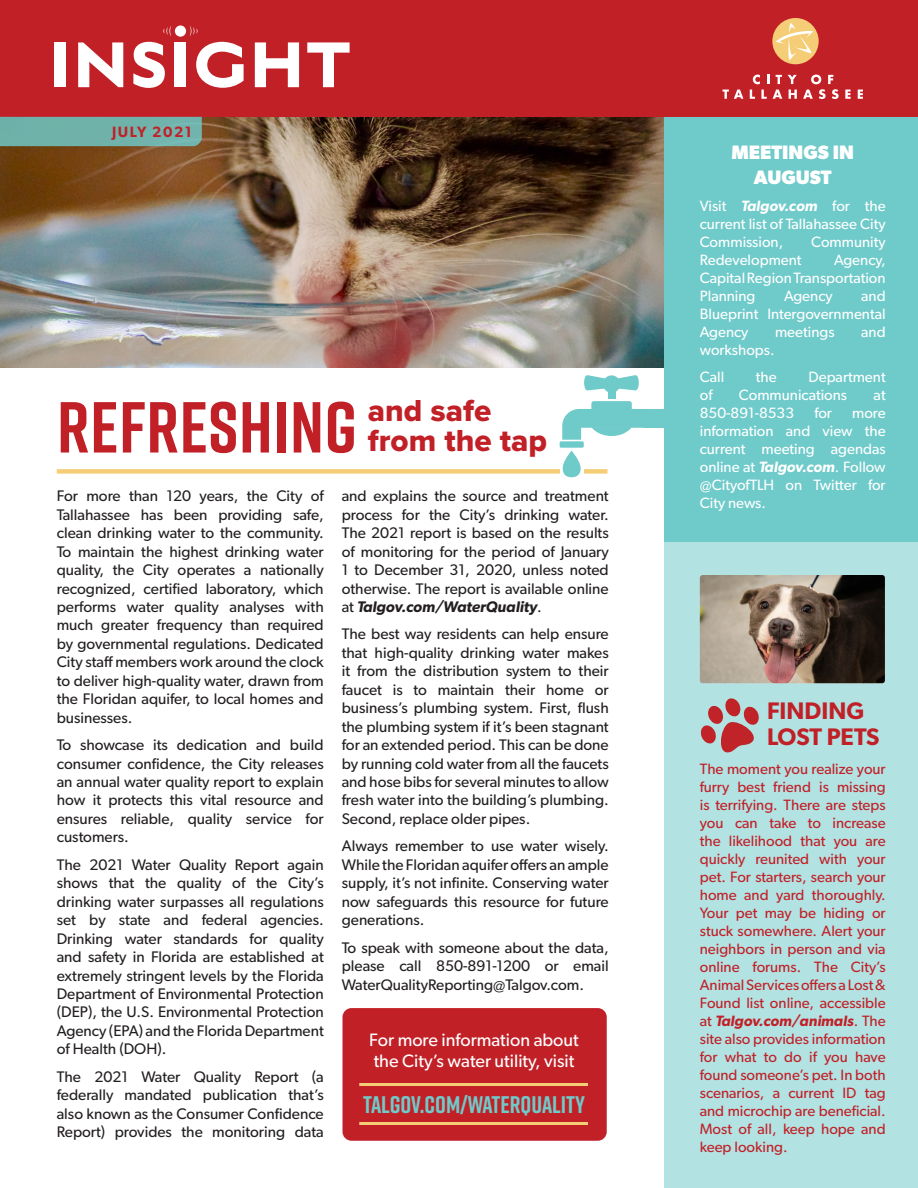
<style>
.page{position:relative;width:918px;height:1188px;background:#fff}
.page>*{position:absolute;margin:0;border:0;box-sizing:border-box;transform-origin:0 0}
.t1{font:700 72px "Rift";letter-spacing:.01em;color:#c12027}
.t2{font:31.5px "Proxima Nova Extrabld";color:#c12027}
.t3{font:700 24px "Rift";color:#6fcaca}
.t4{font:600 24px/25.5px "Gibson";color:#c12027}
.t5{font:700 19.5px "Gibson";color:#fff}
.t6{font:18px/21.6px "Gibson";color:#fff}
.t7{font:15.3px/18.5px "Gibson";color:#231f20;text-align:justify}
.t8{font:15px/18px "Gibson";color:#c12027;text-align:justify}
.t9{font:15px/18px "Gibson";color:#fff;text-align:justify}
.t10{font:600 15px "Gibson";letter-spacing:.1em;color:#c12027}
.s1{font-weight:600;font-style:italic}
</style>
<div class="page">
<img style="left:0;top:117px;width:664px;height:251px">
<div style="left:664px;top:277px;width:254px;height:911px;background:#b2e2e2"></div>
<div style="left:664px;top:0;width:254px;height:542px;background:#6fcaca"></div>
<div style="left:0;top:0;width:918px;height:117px;background:#c12027"></div>
<div style="left:54px;top:42px;width:11px;height:45px;background:#fff"></div>
<svg style="left:78px;top:42px;width:45px;height:45px"></svg>
<div style="left:175px;top:42px;width:11px;height:45px;background:#fff"></div>
<svg style="left:255px;top:42px;width:44px;height:45px"></svg>
<svg style="left:307px;top:42px;width:43px;height:45px"></svg>
<div style="left:175px;top:26px;width:11px;height:11px;background:#fff;border-radius:50%"></div>
<svg style="left:190px;top:26px;width:54px;height:62px"></svg>
<svg style="left:133px;top:26px;width:38px;height:62px"></svg>
<div style="left:772px;top:18px;width:47px;height:46px;background:#f6cd77;border-radius:50%"></div>
<svg style="left:776px;top:23px;width:37px;height:37px"></svg>
<svg style="left:753px;top:75px;width:7px;height:9px"></svg>
<svg style="left:767px;top:75px;width:2px;height:9px"></svg>
<svg style="left:776px;top:75px;width:6px;height:9px"></svg>
<svg style="left:788px;top:75px;width:9px;height:9px"></svg>
<svg style="left:723px;top:90px;width:20px;height:9px"></svg>
<svg style="left:750px;top:90px;width:5px;height:9px"></svg>
<svg style="left:761px;top:90px;width:6px;height:9px"></svg>
<svg style="left:773px;top:90px;width:9px;height:9px"></svg>
<svg style="left:789px;top:90px;width:8px;height:9px"></svg>
<svg style="left:803px;top:75px;width:36px;height:24px"></svg>
<svg style="left:845px;top:90px;width:6px;height:9px"></svg>
<svg style="left:858px;top:90px;width:5px;height:9px"></svg>
<div style="left:0;top:117px;width:202px;height:29px;background:#6fb2aa"></div>
<img style="left:700px;top:575px;width:185px;height:108px">
<svg style="left:700px;top:698px;width:59px;height:55px"></svg>
<div style="left:343px;top:1008px;width:264px;height:133px;background:#c12027;border-radius:9px"></div>
<div style="left:57px;top:469px;width:551px;height:5px;background:#f6cd77"></div>
<div style="left:560px;top:466px;width:24px;height:10px;background:#fff"></div>
<svg style="left:562px;top:401px;width:82px;height:39px"></svg>
<div style="left:560px;top:441px;width:24px;height:7px;background:#6fcaca"></div>
<div style="left:608px;top:383px;width:7px;height:16px;background:#6fcaca"></div>
<div style="left:603px;top:375px;width:17px;height:18px;background:#6fcaca;border-radius:50%"></div>
<svg style="left:562px;top:451px;width:19px;height:26px"></svg>
<svg style="left:584px;top:375px;width:24px;height:16px"></svg>
<svg style="left:615px;top:375px;width:24px;height:16px"></svg>
<div style="left:644px;top:409px;width:20px;height:19px;background:#6fcaca"></div>
<hr style="left:359px;top:1122px;width:229px;height:3px;background:#f6cd77">
<hr style="left:359px;top:1083px;width:229px;height:3px;background:#f6cd77">
<p class="t10" style="left:112px;top:123px;width:81px">JULY 2021</p>
<p class="t1" style="left:57px;top:376px;width:301px">REFRESHING</p>
<p class="t2" style="left:368px;top:387px;width:125px">and safe</p>
<p class="t2" style="left:368px;top:417px;width:181px">from the tap</p>
<p class="t7" style="left:57px;top:487px;width:269px">For more than 120 years, the City of Tallahassee has been providing safe, clean drinking water to the community.<br>To maintain the highest drinking water quality, the City operates a nationally recognized, certified laboratory, which performs water quality analyses with much greater frequency than required by governmental regulations. Dedicated City staff members work around the clock to deliver high-quality water, drawn from the Floridan aquifer, to local homes and businesses.</p>
<p class="t7" style="left:57px;top:735px;width:269px">To showcase its dedication and build consumer confidence, the City releases an annual water quality report to explain how it protects this vital resource and ensures reliable, quality service for customers.</p>
<p class="t7" style="left:57px;top:855px;width:269px">The 2021 Water Quality Report again shows that the quality of the City’s drinking water surpasses all regulations set by state and federal agencies.<br>Drinking water standards for quality and safety in Florida are established at extremely stringent levels by the Florida Department of Environmental Protection (DEP), the U.S. Environmental Protection Agency (EPA) and the Florida Department of Health (DOH).</p>
<p class="t7" style="left:57px;top:1067px;width:269px">The 2021 Water Quality Report (a federally mandated publication that’s also known as the Consumer Confidence Report) provides the monitoring data</p>
<p class="t7" style="left:342px;top:487px;width:269px">and explains the source and treatment process for the City’s drinking water.<br>The 2021 report is based on the results of monitoring for the period of January 1 to December 31, 2020, unless noted otherwise. The report is available online at <span class="s1">Talgov.com/WaterQuality</span>.</p>
<p class="t7" style="left:342px;top:625px;width:269px">The best way residents can help ensure that high-quality drinking water makes it from the distribution system to their faucet is to maintain their home or business’s plumbing system. First, flush the plumbing system if it’s been stagnant for an extended period. This can be done by running cold water from all the faucets and hose bibs for several minutes to allow fresh water into the building’s plumbing.<br>Second, replace older pipes.</p>
<p class="t7" style="left:342px;top:837px;width:269px">Always remember to use water wisely.<br>While the Floridan aquifer offers an ample supply, it’s not infinite. Conserving water now safeguards this resource for future generations.</p>
<p class="t7" style="left:342px;top:938px;width:269px">To speak with someone about the data, please call 850‑891‑1200 or email WaterQualityReporting@Talgov.com.</p>
<p class="t6" style="left:369px;top:1028px;width:211px">For more information about the City’s water utility, visit</p>
<p class="t3" style="left:363px;top:1087px;width:223px">TALGOV.COM/WATERQUALITY</p>
<p class="t5" style="left:731px;top:141px;width:124px">MEETINGS IN</p>
<p class="t5" style="left:754px;top:165px;width:79px">AUGUST</p>
<p class="t9" style="left:700px;top:196px;width:187px">Visit <span class="s1">Talgov.com</span> for the current list of Tallahassee City Commission,</p>
<p class="t9" style="left:811px;top:232px;width:76px">Community</p>
<p class="t9" style="left:700px;top:250px;width:187px;text-indent:134px">Agency, Capital Region Transportation Planning</p>
<p class="t9" style="left:700px;top:250px;width:103px">Redevelopment</p>
<p class="t9" style="left:784px;top:286px;width:50px">Agency</p>
<p class="t9" style="left:700px;top:286px;width:187px;text-indent:161px">and Blueprint Intergovernmental Agency</p>
<p class="t9" style="left:775px;top:322px;width:61px">meetings</p>
<p class="t9" style="left:861px;top:322px;width:26px">and</p>
<p class="t9" style="left:700px;top:340px;width:76px">workshops.</p>
<p class="t9" style="left:700px;top:367px;width:26px">Call</p>
<p class="t9" style="left:756px;top:367px;width:22px">the</p>
<p class="t9" style="left:808px;top:367px;width:79px">Department</p>
<p class="t9" style="left:700px;top:385px;width:14px">of</p>
<p class="t9" style="left:739px;top:385px;width:110px">Communications</p>
<p class="t9" style="left:874px;top:385px;width:14px">at</p>
<p class="t9" style="left:700px;top:403px;width:96px">850-891-8533</p>
<p class="t9" style="left:814px;top:403px;width:19px">for</p>
<p class="t9" style="left:700px;top:403px;width:187px;text-indent:152px">more information and view the current meeting agendas online at <span class="s1">Talgov.com</span>. Follow @CityofTLH on Twitter for City news.</p>
<p class="t4" style="left:767px;top:698px;width:114px">FINDING<br>LOST PETS</p>
<p class="t8" style="left:700px;top:760px;width:187px">The moment you realize your furry best friend is missing is terrifying. There are steps you can take to increase the likelihood that you are quickly reunited with your pet. For starters, search your home and yard thoroughly.<br>Your pet may be hiding or stuck somewhere. Alert your neighbors in person and via online forums. The City’s Animal Services offers a Lost &amp; Found list online, accessible at <span class="s1">Talgov.com/animals</span>. The site also provides information for what to do if you have found someone’s pet. In both scenarios, a current ID tag and microchip are beneficial.<br>Most of all, keep hope and keep looking.</p>
</div>
